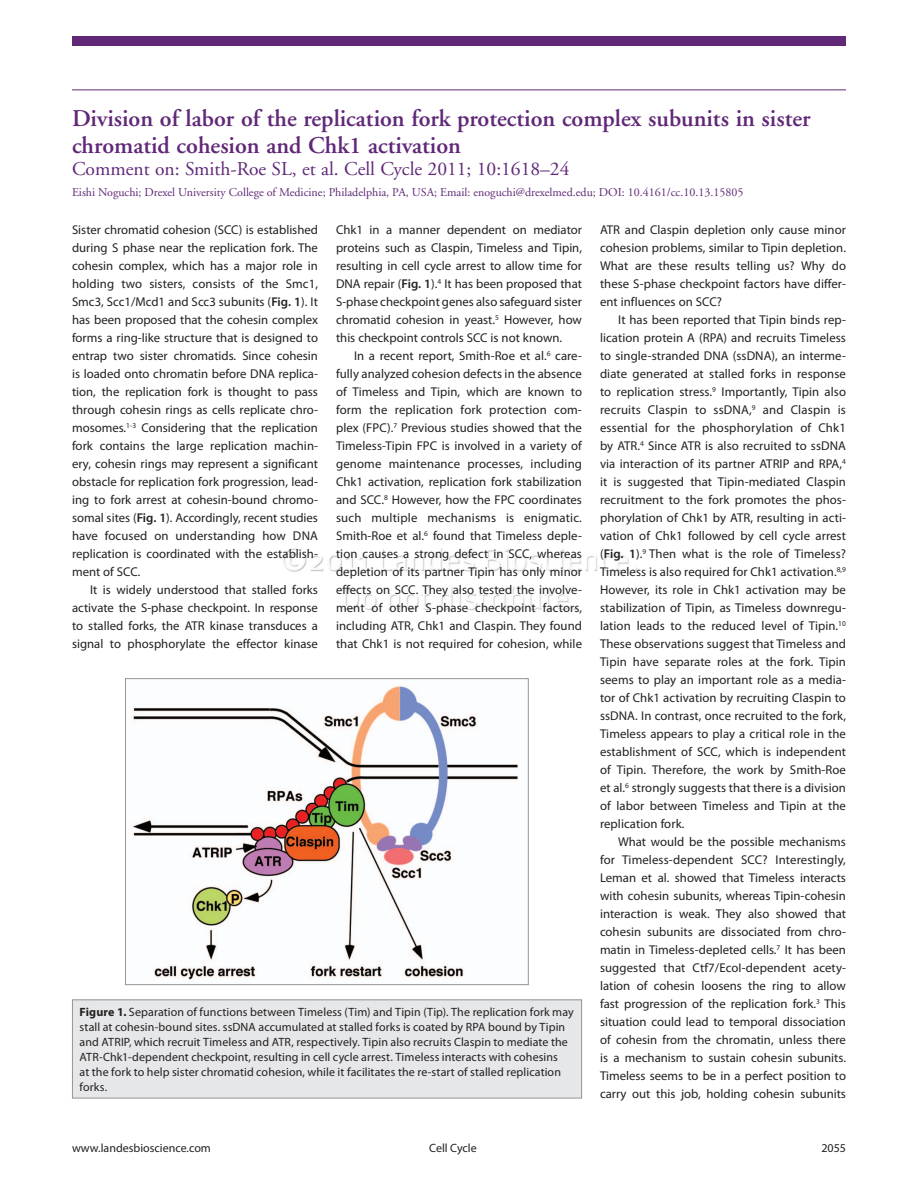
<style>
.page{position:relative;width:918px;height:1188px;background:#fff}
.page>*{position:absolute;margin:0;border:0;box-sizing:border-box;transform-origin:0 0}
.t1{font:600 24px/27px "Adobe Garamond";color:#602877}
.t2{font:19.5px "Adobe Garamond";color:#602877}
.t3{font:12.75px/18px "Myriad Pro";color:#231f20;text-align:justify}
.t4{font:12px/15px "Myriad Pro";letter-spacing:.01em;color:#231f20}
.t5{font:12px "Adobe Garamond";color:#602877}
.s1{font-weight:600}
.s2{font-weight:700}
</style>
<div class="page">
<img style="left:284px;top:548px;width:354px;height:63px">
<div style="left:72px;top:36px;width:774px;height:10px;background:#602877"></div>
<div style="left:72px;top:1000px;width:510px;height:98px;background:#e6e7e9"></div>
<div style="left:72px;top:999px;width:510px;height:99px;border:1px solid #939598"></div>
<img style="left:132px;top:686px;width:386px;height:294px">
<div style="left:125px;top:678px;width:404px;height:307px;border:1px solid #939598"></div>
<hr style="left:72px;top:90px;width:774px;height:1px;background:#602877">
<h1 class="t1" style="left:72px;top:105px;width:740px">Division of labor of the replication fork protection complex subunits in sister chromatid cohesion and Chk1 activation</h1>
<h2 class="t2" style="left:72px;top:159px;width:499px">Comment on: Smith-Roe SL, et al. Cell Cycle 2011; 10:1618–24</h2>
<p class="t5" style="left:72px;top:185px;width:673px">Eishi Noguchi; Drexel University College of Medicine; Philadelphia, PA, USA; Email: enoguchi@drexelmed.edu; DOI: 10.4161/cc.10.13.15805</p>
<p class="t3" style="left:72px;top:221px;width:248px">Sister chromatid cohesion (SCC) is established during S phase near the replication fork. The cohesin complex, which has a major role in holding two sisters, consists of the Smc1, Smc3, Scc1/Mcd1 and Scc3 subunits (<span class="s1">Fig. 1</span>). It has been proposed that the cohesin complex forms a ring-like structure that is designed to entrap two sister chromatids. Since cohesin is loaded onto chromatin before DNA replica&shy;tion, the replication fork is thought to pass through cohesin rings as cells replicate chro&shy;mosomes.<sup>1-3</sup> Considering that the replication fork contains the large replication machin&shy;ery, cohesin rings may represent a significant obstacle for replication fork progression, lead&shy;ing to fork arrest at cohesin-bound chromo&shy;somal sites (<span class="s1">Fig. 1</span>). Accordingly, recent studies have focused on understanding how DNA replication is coordinated with the establish&shy;ment of SCC.</p>
<p class="t3" style="left:72px;top:581px;width:248px;text-indent:18px">It is widely understood that stalled forks activate the S-phase checkpoint. I n response to stalled forks, the ATR kinase transduces a signal to phosphorylate the effector kinase</p>
<p class="t3" style="left:336px;top:221px;width:247px">Chk1 in a manner dependent on mediator proteins such as Claspin, Timeless and Tipin, resulting in cell cycle arrest to allow time for DNA repair (<span class="s1">Fig. 1</span>).<sup>4</sup> It has been proposed that S-phase checkpoint genes also safeguard sister chromatid cohesion in yeast.<sup>5</sup> However, how this checkpoint controls SCC is not known.</p>
<p class="t3" style="left:336px;top:347px;width:248px;text-indent:18px">I n a recent report, Smith-Roe et al.<sup>6</sup> care&shy;fully analyzed cohesion defects in the absence of Timeless and Tipin, which are known to form the replication fork protection com&shy;plex (FPC).<sup>7</sup> Previous studies showed that the Timeless-Tipin FPC is involved in a variety of genome maintenance processes, including Chk1 activation, replication fork stabilization and SCC.<sup>8</sup> However, how the FPC coordinates such multiple mechanisms is enigmatic.<br>Smith-Roe et al.<sup>6</sup> found that Timeless deple&shy;tion causes a strong defect in SCC, whereas depletion of its partner Tipin has only minor effects on SCC. They also tested the involve&shy;ment of other S-phase checkpoint factors, including ATR, Chk1 and Claspin. They found that Chk1 is not required for cohesion, while</p>
<p class="t4" style="left:80px;top:1004px;width:496px"><span class="s2">Figure 1.</span> Separation of functions between Timeless (Tim) and Tipin (Tip). The replication fork may stall at cohesin-bound sites. ssDNA accumulated at stalled forks is coated by RPA bound by Tipin and ATRIP, which recruit Timeless and ATR, respectively. Tipin also recruits Claspin to mediate the ATR-Chk1-dependent checkpoint, resulting in cell cycle arrest. Timeless interacts with cohesins<br>at the fork to help sister chromatid cohesion, while it facilitates the re-start of stalled replication forks.</p>
<p class="t3" style="left:600px;top:221px;width:247px">ATR and Claspin depletion only cause minor cohesion problems, similar to Tipin depletion.<br>What are these results telling us? Why do these S-phase checkpoint factors have differ&shy;ent influences on SCC?</p>
<p class="t3" style="left:600px;top:311px;width:248px;text-indent:18px">It has been reported that Tipin binds rep&shy;lication protein A (RPA) and recruits Timeless to single-stranded DNA (ssDNA), an interme&shy;diate generated at stalled forks in response to replication stress.<sup>9</sup> I mportantly, Tipin also recruits Claspin to ssDNA,<sup>9</sup> and Claspin is essential for the phosphorylation of Chk1 by ATR.<sup>4</sup> Since ATR is also recruited to ssDNA via interaction of its partner ATRIP and RPA,<sup>4 </sup>it is suggested that Tipin-mediated Claspin recruitment to the fork promotes the phos&shy;phorylation of Chk1 by ATR, resulting in acti&shy;vation of Chk1 followed by cell cycle arrest (<span class="s1">Fig. 1</span>).<sup>9</sup> Then what is the role of Timeless?<br>Timeless is also required for Chk1 activation.<sup>8,9<br></sup>However, its role in Chk1 activation may be stabilization of Tipin, as Timeless downregu&shy;lation leads to the reduced level of Tipin.<sup>10<br></sup>These observations suggest that Timeless and Tipin have separate roles at the fork. Tipin seems to play an important role as a media&shy;tor of Chk1 activation by recruiting Claspin to ssDNA. I n contrast, once recruited to the fork, Timeless appears to play a critical role in the establishment of SCC, which is independent of Tipin. Therefore, the work by Smith-Roe et al.<sup>6</sup> strongly suggests that there is a division of labor between Timeless and Tipin at the replication fork.</p>
<p class="t3" style="left:600px;top:833px;width:248px;text-indent:18px">What would be the possible mechanisms for Timeless-dependent SCC? I nterestingly, Leman et al. showed that Timeless interacts with cohesin subunits, whereas Tipin-cohesin interaction is weak. They also showed that cohesin subunits are dissociated from chro&shy;matin in Timeless-depleted cells.<sup>7</sup> It has been suggested that Ctf7/EcoI-dependent acety&shy;lation of cohesin loosens the ring to allow fast progression of the replication fork.<sup>3</sup> This situation could lead to temporal dissociation of cohesin from the chromatin, unless there is a mechanism to sustain cohesin subunits.<br>Timeless seems to be in a perfect position to carry out this job, holding cohesin subunits</p>
<p class="t4" style="left:72px;top:1141px;width:140px">www.landesbioscience.com</p>
<p class="t4" style="left:429px;top:1141px;width:49px">Cell Cycle</p>
<p class="t4" style="left:821px;top:1141px;width:26px">2055</p>
</div>
